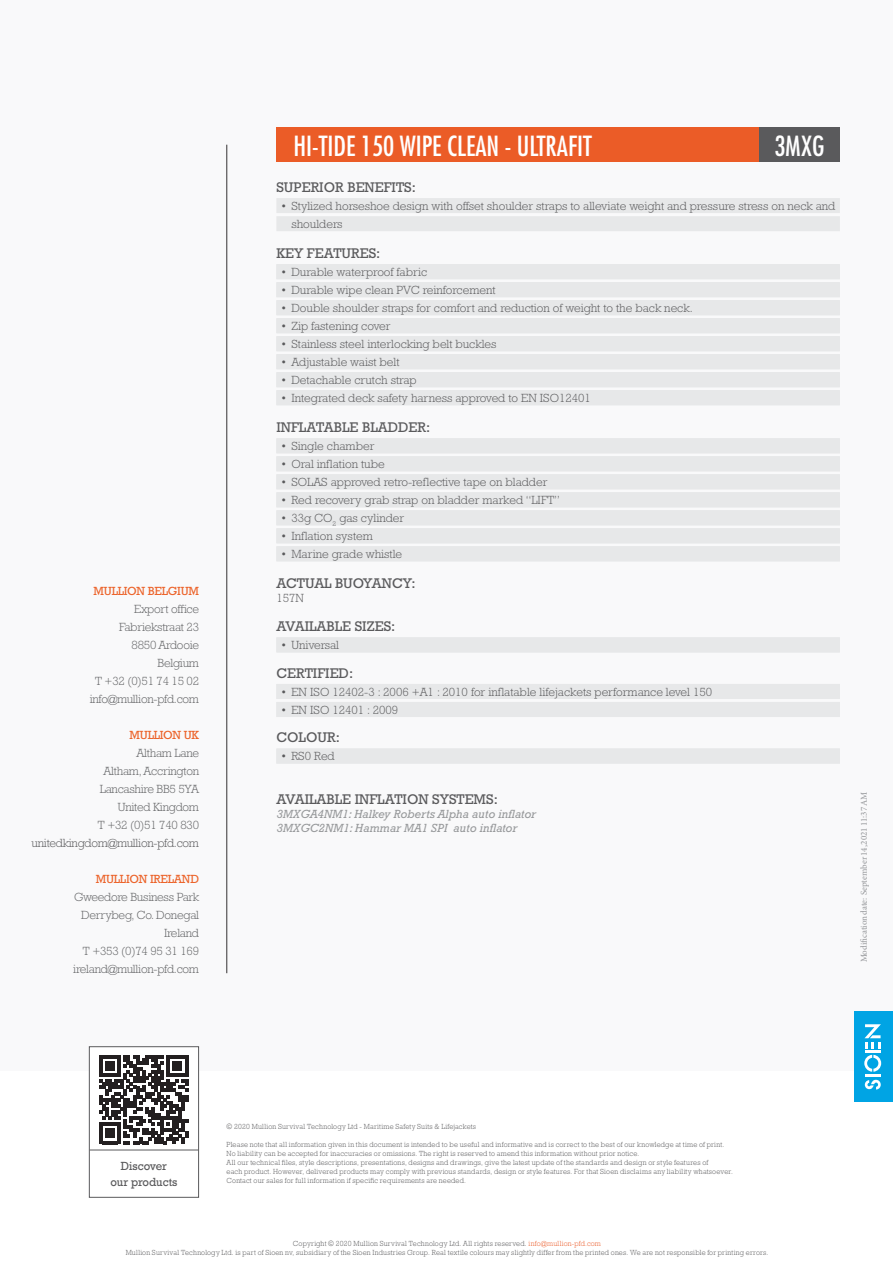
<style>
.page{position:relative;width:893px;height:1263px;background:#fff}
.page>*{position:absolute;margin:0;border:0;box-sizing:border-box;transform-origin:0 0}
.t1{font:condensed 27px "Futura Std";color:#fff}
.t2{font:14.25px "Rockwell Std";color:#5a5a5c}
.t3{font:300 12px/18px "Rockwell Std";color:#5a5a5c}
.t4{font:300 12px/18px "Rockwell Std";letter-spacing:-.02em;color:#626365;text-align:right}
.t5{font:italic 12px/14.4px "Rockwell Std";color:#989a9c}
.t6{font:12px "Rockwell Std";letter-spacing:-.02em;color:#ec642b}
.t7{font:300 12px "Rockwell Std";letter-spacing:-.02em;color:#5a5a5c}
.t8{font:12px/16.5px "Rockwell Std";color:#5a5a5c;text-align:center;scale:.95 1}
.t9{font:9px "Minion Pro";color:#949699}
.t10{font:300 7.5px/9px "Rockwell Std";letter-spacing:.025em;color:#5a5a5c;text-align:center;scale:.95 1}
.s1{color:#eb5b28}
</style>
<div class="page">
<div style="left:0;top:0;width:893px;height:1070px;background:#f9f9fa"></div>
<hr style="left:227px;top:145px;width:1px;height:828px;background:#343233">
<div style="left:854px;top:1011px;width:39px;height:90px;background:#00a4e4"></div>
<svg style="left:865px;top:1080px;width:16px;height:9px"></svg>
<svg style="left:864px;top:1055px;width:17px;height:17px"></svg>
<hr style="left:865px;top:1074px;width:15px;height:3px;background:#fff">
<hr style="left:865px;top:1049px;width:16px;height:3px;background:#fff">
<svg style="left:864px;top:1024px;width:17px;height:24px"></svg>
<div style="left:89px;top:1047px;width:110px;height:150px;background:#fff"></div>
<svg style="left:99px;top:1055px;width:89px;height:89px"></svg>
<div style="left:89px;top:1046px;width:110px;height:151px;border:1px solid #5a5a5c"></div>
<hr style="left:90px;top:1150px;width:109px;height:1px;background:#5a5a5c">
<div style="left:276px;top:128px;width:483px;height:34px;background:#eb5c27"></div>
<div style="left:759px;top:128px;width:81px;height:34px;background:#5a5a5c"></div>
<div style="left:276px;top:198px;width:564px;height:15px;background:#e7e8e9"></div>
<div style="left:276px;top:216px;width:564px;height:15px;background:#e7e8e9"></div>
<div style="left:276px;top:264px;width:564px;height:15px;background:#e7e8e9"></div>
<div style="left:276px;top:282px;width:564px;height:15px;background:#e7e8e9"></div>
<div style="left:276px;top:300px;width:564px;height:15px;background:#e7e8e9"></div>
<div style="left:276px;top:318px;width:564px;height:15px;background:#e7e8e9"></div>
<div style="left:276px;top:336px;width:564px;height:15px;background:#e7e8e9"></div>
<div style="left:276px;top:354px;width:564px;height:15px;background:#e7e8e9"></div>
<div style="left:276px;top:372px;width:564px;height:15px;background:#e7e8e9"></div>
<div style="left:276px;top:390px;width:564px;height:15px;background:#e7e8e9"></div>
<div style="left:276px;top:438px;width:564px;height:15px;background:#e7e8e9"></div>
<div style="left:276px;top:456px;width:564px;height:15px;background:#e7e8e9"></div>
<div style="left:276px;top:474px;width:564px;height:15px;background:#e7e8e9"></div>
<div style="left:276px;top:492px;width:564px;height:15px;background:#e7e8e9"></div>
<div style="left:276px;top:510px;width:564px;height:15px;background:#e7e8e9"></div>
<div style="left:276px;top:528px;width:564px;height:15px;background:#e7e8e9"></div>
<div style="left:276px;top:546px;width:564px;height:15px;background:#e7e8e9"></div>
<div style="left:276px;top:637px;width:564px;height:15px;background:#e7e8e9"></div>
<div style="left:276px;top:684px;width:564px;height:15px;background:#e7e8e9"></div>
<div style="left:276px;top:702px;width:564px;height:15px;background:#e7e8e9"></div>
<div style="left:276px;top:748px;width:564px;height:15px;background:#e7e8e9"></div>
<div style="left:276px;top:749px;width:564px;height:15px;background:#e7e8e9"></div>
<h3 class="t6" style="left:94px;top:584px;width:107px">MULLION BELGIUM</h3>
<h3 class="t4" style="left:90px;top:600px;width:111px">Export office<br>Fabriekstraat 23<br>8850 Ardooie<br>Belgium<br>T +32 (0)51 74 15 02 info@mullion-pfd.com</h3>
<h3 class="t6" style="left:130px;top:728px;width:71px">MULLION UK</h3>
<h3 class="t4" style="left:98px;top:744px;width:103px">Altham Lane<br>Altham, Accrington<br>Lancashire BB5 5YA<br>United Kingdom<br>T +32 (0)51 740 830</h3>
<h3 class="t7" style="left:32px;top:836px;width:169px">unitedkingdom@mullion-pfd.com</h3>
<h3 class="t6" style="left:96px;top:872px;width:105px">MULLION IRELAND</h3>
<h3 class="t4" style="left:73px;top:888px;width:127px">Gweedore Business Park<br>Derrybeg, Co. Donegal<br>Ireland<br>T +353 (0)74 95 31 169 ireland@mullion-pfd.com</h3>
<h1 class="t1" style="left:293px;top:128px;width:300px">HI-TIDE 150 WIPE CLEAN - ULTRAFIT</h1>
<h1 class="t1" style="left:774px;top:128px;width:52px">3MXG</h1>
<h2 class="t2" style="left:276px;top:179px;width:141px">SUPERIOR BENEFITS:</h2>
<h3 class="t3" style="left:291px;top:197px;width:545px;text-indent:-10px">• Stylized horseshoe design with offset shoulder straps to alleviate weight and pressure stress on neck and shoulders</h3>
<h2 class="t2" style="left:276px;top:245px;width:106px">KEY FEATURES:</h2>
<h3 class="t3" style="left:281px;top:263px;width:148px">• Durable waterproof fabric</h3>
<h3 class="t3" style="left:281px;top:281px;width:216px">• Durable wipe clean PVC reinforcement</h3>
<h3 class="t3" style="left:281px;top:299px;width:413px">• Double shoulder straps for comfort and reduction of weight to the back neck.</h3>
<h3 class="t3" style="left:281px;top:317px;width:111px">• Zip fastening cover</h3>
<h3 class="t3" style="left:281px;top:335px;width:217px">• Stainless steel interlocking belt buckles</h3>
<h3 class="t3" style="left:281px;top:353px;width:120px">• Adjustable waist belt</h3>
<h3 class="t3" style="left:281px;top:371px;width:137px">• Detachable crutch strap</h3>
<h3 class="t3" style="left:281px;top:389px;width:312px">• Integrated deck safety harness approved to EN ISO12401</h3>
<h2 class="t2" style="left:276px;top:419px;width:155px">INFLATABLE BLADDER:</h2>
<h3 class="t3" style="left:281px;top:437px;width:95px">• Single chamber</h3>
<h3 class="t3" style="left:281px;top:455px;width:105px">• Oral inflation tube</h3>
<h3 class="t3" style="left:281px;top:473px;width:268px">• SOLAS approved retro-reflective tape on bladder</h3>
<h3 class="t3" style="left:281px;top:491px;width:281px">• Red recovery grab strap on bladder marked “LIFT”</h3>
<h3 class="t3" style="left:281px;top:509px;width:125px">• 33g CO<sub>2</sub> gas cylinder</h3>
<h3 class="t3" style="left:281px;top:527px;width:93px">• Inflation system</h3>
<h3 class="t3" style="left:281px;top:545px;width:123px">• Marine grade whistle</h3>
<h2 class="t2" style="left:276px;top:575px;width:141px">ACTUAL BUOYANCY:</h2>
<h3 class="t3" style="left:276px;top:589px;width:29px">157N</h3>
<h2 class="t2" style="left:276px;top:618px;width:120px">AVAILABLE SIZES:</h2>
<h3 class="t3" style="left:281px;top:636px;width:60px">• Universal</h3>
<h2 class="t2" style="left:276px;top:664px;width:78px">CERTIFIED:</h2>
<h3 class="t3" style="left:281px;top:682px;width:433px">• EN ISO 12402-3 : 2006 +A1 : 2010 for inflatable lifejackets performance level 150</h3>
<h3 class="t3" style="left:281px;top:700px;width:119px">• EN ISO 12401 : 2009</h3>
<h2 class="t2" style="left:276px;top:729px;width:65px">COLOUR:</h2>
<h3 class="t3" style="left:281px;top:747px;width:55px">• RS0 Red</h3>
<h2 class="t2" style="left:276px;top:790px;width:223px">AVAILABLE INFLATION SYSTEMS:</h2>
<h3 class="t5" style="left:276px;top:807px;width:261px">3MXGA4NM1: Halkey Roberts Alpha auto inflator<br>3MXGC2NM1: Hammar MA1 SPI auto inflator</h3>
<p class="t9" style="left:859px;top:962px;width:172px;rotate:-90deg">Modification date: September 14, 2021 11:37 AM</p>
<h3 class="t8" style="left:110px;top:1157px;width:72px">Discover our products</h3>
<p class="t10" style="left:227px;top:1122px;width:264px">© 2020 Mullion Survival Technology Ltd - Maritime Safety Suits &amp; Lifejackets</p>
<p class="t10" style="left:227px;top:1140px;width:534px;text-align:left">Please note that all information given in this document is intended to be useful and informative and is correct to the best of our knowledge at time of print.<br>No liability can be accepted for inaccuracies or omissions. The right is reserved to amend this information without prior notice.<br>All our technical files, style descriptions, presentations, designs and drawings, give the latest update of the standards and design or style features of<br>each product. However, delivered products may comply with previous standards, design or style features. For that Sioen disclaims any liability whatsoever.<br>Contact our sales for full information if specific requirements are needed.</p>
<p class="t10" style="left:126px;top:1239px;width:678px">Copyright © 2020 Mullion Survival Technology Ltd. All rights reserved. <span class="s1">info@mullion-pfd.com<br></span>Mullion Survival Technology Ltd. is part of Sioen nv, subsidiary of the Sioen Industries Group. Real textile colours may slightly differ from the printed ones. We are not responsible for printing errors.</p>
</div>
